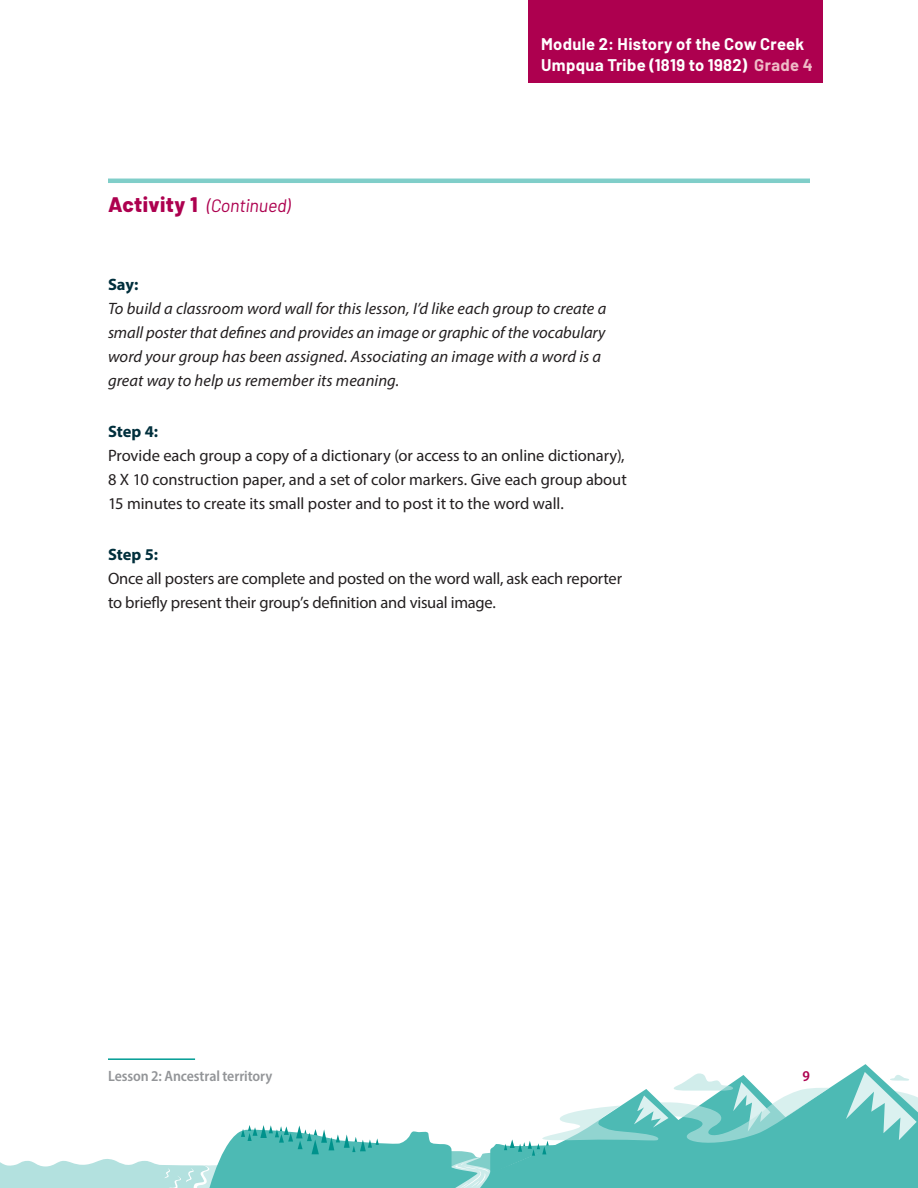
<style>
.page{position:relative;width:918px;height:1188px;background:#fff}
.page>*{position:absolute;margin:0;border:0;box-sizing:border-box;transform-origin:0 0}
.Activity_No{font:italic 18px "Barlow";letter-spacing:-.01em;color:#ad004f}
.Body{font:16.5px/24px "Myriad Pro";letter-spacing:-.01em;color:#231f20}
.Body-2{font:italic 16.5px/24px "Myriad Pro";color:#231f20}
.t1{font:700 16.5px/21px "Barlow";letter-spacing:.02em;color:#fff}
.t2{font:600 semi-condensed 15px "Myriad Pro";letter-spacing:-.005em;color:#939598}
.t3{font:600 semi-condensed 15px "Myriad Pro";color:#ad004f}
.s1{font-weight:800;font-style:normal;font-size:21px}
.s2{color:#efbbc6}
.s3{font-weight:700;font-style:normal;color:#002f3c}
.s4{font-weight:700;color:#002f3c}
</style>
<div class="page">
<svg style="left:0;top:1159px;width:205px;height:29px"></svg>
<svg style="left:205px;top:1064px;width:669px;height:124px"></svg>
<hr style="left:108px;top:179px;width:702px;height:4px;background:#80cec9">
<svg style="left:241px;top:1125px;width:138px;height:29px"></svg>
<svg style="left:438px;top:1072px;width:480px;height:116px"></svg>
<div style="left:529px;top:0;width:294px;height:82px;background:#ad004f"></div>
<hr style="left:108px;top:1058px;width:87px;height:2px;background:#009c94">
<p class="Activity_No" style="left:108px;top:193px;width:184px"><span class="s1">Activity 1</span> (Continued)</p>
<p class="t1" style="left:541px;top:32px;width:273px">Module 2: History of the Cow Creek<br>Umpqua Tribe (1819 to 1982) <span class="s2">Grade 4</span></p>
<p class="Body-2" style="left:108px;top:272px;width:500px"><span class="s3">Say:<br></span>To build a classroom word wall for this lesson, I’d like each group to create a small poster that defines and provides an image or graphic of the vocabulary word your group has been assigned. Associating an image with a word is a great way to help us remember its meaning.</p>
<p class="Body" style="left:108px;top:419px;width:520px"><span class="s4">Step 4:<br></span>Provide each group a copy of a dictionary (or access to an online dictionary), 8 X 10 construction paper, and a set of color markers. Give each group about 15 minutes to create its small poster and to post it to the word wall.</p>
<p class="Body" style="left:108px;top:542px;width:516px"><span class="s4">Step 5:<br></span>Once all posters are complete and posted on the word wall, ask each reporter to briefly present their group’s definition and visual image.</p>
<p class="t2" style="left:108px;top:1066px;width:166px">Lesson 2: Ancestral territory</p>
<p class="t3" style="left:803px;top:1066px;width:9px">9</p>
</div>
